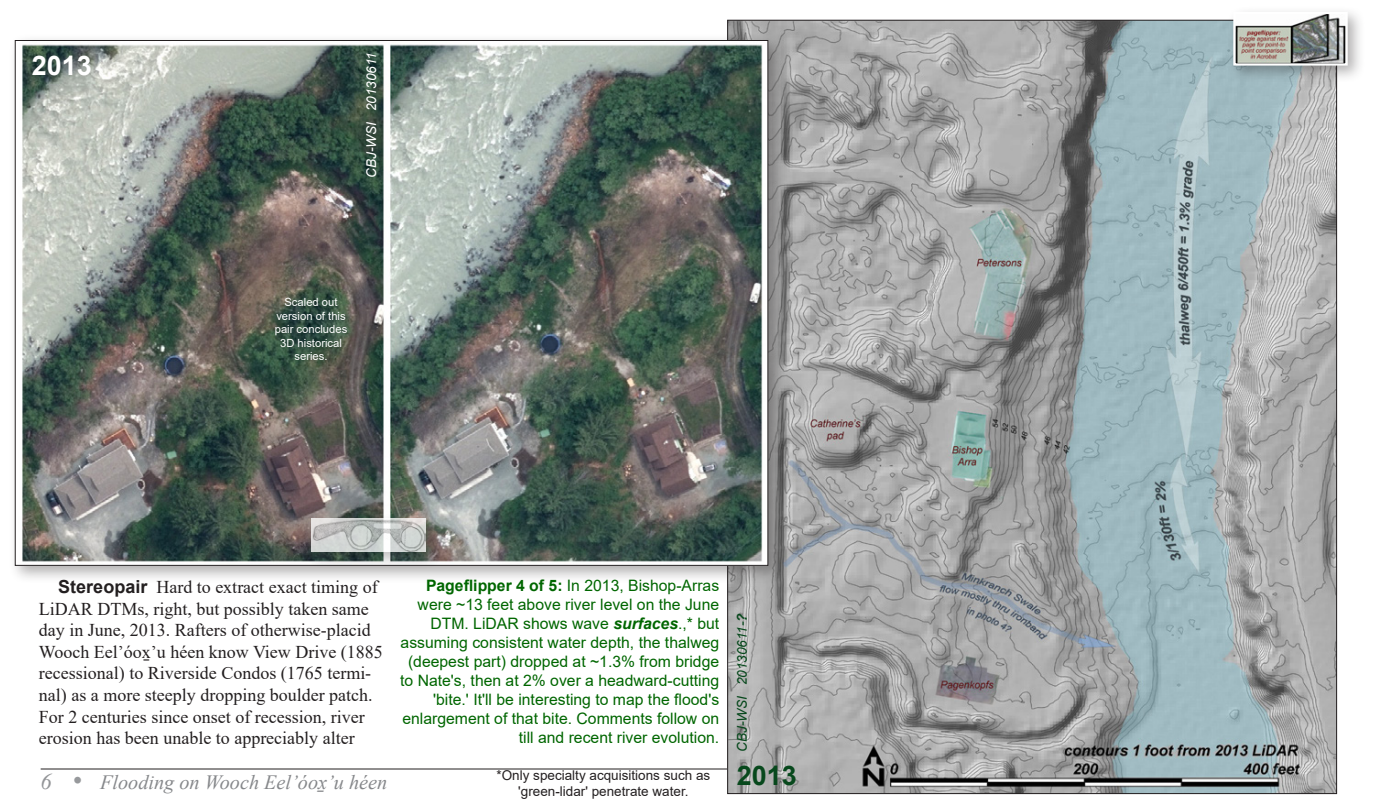
<style>
.page{position:relative;width:1377px;height:810px;background:#fff}
.page>*{position:absolute;margin:0;border:0;box-sizing:border-box;transform-origin:0 0}
.photonumber{font:700 27px "Arial";color:#07481c}
.photonumber-2{font:700 27px "Arial";color:#fff}
.t1{font:italic 20.25px "Times New Roman";color:#86888b}
.body{font:18px/21.6px "Times New Roman";color:#231f20}
.caption{font:15.75px/18.9px "Arial";color:#060;text-align:right}
.footnote{font:13.5px/16.2px "Arial";color:#231f20;text-align:center}
.photographer{font:italic 13.5px "Arial";letter-spacing:-.005em;color:#07481c}
.photographer-2{font:italic 13.5px "Arial";letter-spacing:-.005em;color:#fff}
.footnote-2{font:11.25px/13.5px "Arial";color:#fff;text-align:center}
.s1{font-family:"Arial";font-weight:700}
.s2{font-weight:700}
.s3{font-weight:700;font-style:italic}
.s4{font-size:22.5px;color:#939598}
.s5{font-size:27px;color:#97999c}
</style>
<div class="page">
<hr style="left:41px;top:769px;width:1295px;height:1px;background:#231f20">
<img style="left:729px;top:22px;width:606px;height:770px">
<div style="left:1227px;top:5px;width:139px;height:79px;background:#231f20;opacity:.35"></div>
<img style="left:1236px;top:15px;width:109px;height:48px">
<div style="left:1233px;top:12px;width:115px;height:54px;border:2px solid #fff"></div>
<div style="left:9px;top:34px;width:777px;height:550px;background:#231f20;opacity:.35"></div>
<img style="left:17px;top:42px;width:749px;height:522px">
<div style="left:305px;top:512px;width:139px;height:58px;background:#231f20;opacity:.35"></div>
<img style="left:311px;top:518px;width:114px;height:34px">
<p class="photonumber-2" style="left:32px;top:47px;width:62px">2013</p>
<p class="photographer-2" style="left:363px;top:178px;width:127px;rotate:-90deg">CBJ-WSI 20130611</p>
<p class="footnote-2" style="left:275px;top:295px;width:74px">Scaled out version of this pair concludes<br>3D historical series.</p>
<p class="body" style="left:39px;top:576px;width:346px;text-indent:19px"><span class="s1">Stereopair</span> Hard to extract exact timing of LiDAR DTMs, right, but possibly taken same day in June, 2013. Rafters of otherwise-placid Wooch Eelʼóox̱ʼu héen know View Drive (1885 recessional) to Riverside Condos (1765 termi&shy;nal) as a more steeply dropping boulder patch.<br>For 2 centuries since onset of recession, river erosion has been unable to appreciably alter</p>
<p class="caption" style="left:400px;top:576px;width:321px"><span class="s2">Pageflipper 4 of 5:</span> In 2013, Bishop-Arras were ~13 feet above river level on the June DTM. LiDAR shows wave <span class="s3">surfaces</span>.,* but assuming consistent water depth, the thalweg (deepest part) dropped at ~1.3% from bridge to Nate's, then at 2% over a headward-cutting 'bite.' It'll be interesting to map the flood's enlargement of that bite. Comments follow on till and recent river evolution.</p>
<p class="footnote" style="left:497px;top:767px;width:215px">*Only specialty acquisitions such as 'green-lidar' penetrate water.</p>
<p class="photographer" style="left:733px;top:752px;width:140px;rotate:-90deg">CBJ-WSI 20130611-<span class="s2">?</span></p>
<p class="t1" style="left:41px;top:768px;width:348px"><span class="s4">6</span> <span class="s5">•</span> Flooding on Wooch Eelʼóox̱ʼu héen</p>
<p class="photonumber" style="left:737px;top:757px;width:62px">2013</p>
</div>
